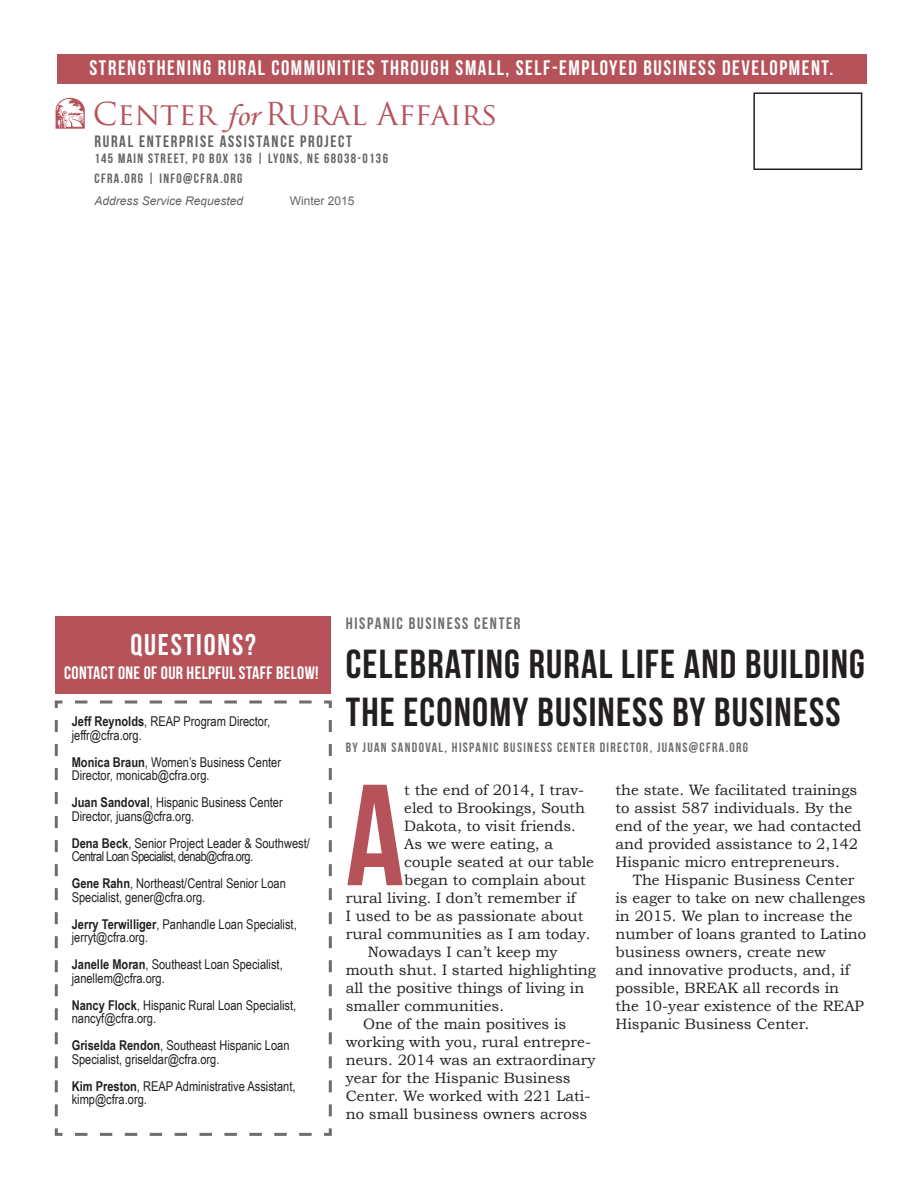
<style>
.page{position:relative;width:918px;height:1188px;background:#fff}
.page>*{position:absolute;margin:0;border:0;box-sizing:border-box;transform-origin:0 0}
.t1{font:143.55px "Bebas Neue";color:#b5525a}
.t2{font:40.5px/48.6px "Bebas Neue";letter-spacing:.03em;color:#231f20}
.t3{font:30.75px "Trajan Pro";color:#b5525a}
.t4{font:30px "Bebas Neue";letter-spacing:.06em;color:#fff}
.t5{font:21px "Bebas Neue";letter-spacing:.075em;color:#fff}
.t6{font:18px "Bebas Neue";letter-spacing:.02em;color:#fff}
.t7{font:16.5px "Bebas Neue";letter-spacing:.1em;color:#636366}
.t8{font:16.5px "Bebas Neue";letter-spacing:.1em;color:#6c6d70}
.t9{font:15px/18px "Bookman Old Style";color:#231f20}
.t10{font:13.5px/13.5px "Arial Narrow";color:#231f20}
.t11{font:13.5px/13.5px "Arial Narrow";letter-spacing:-.04em;color:#231f20}
.t12{font:13.5px/19.8px "Bebas Neue";letter-spacing:.1em;color:#636366}
.t13{font:13.5px "Bebas Neue";letter-spacing:.1em;color:#6c6d70}
.t14{font:italic 12px "Arial";color:#636366}
.t15{font:12px "Arial";color:#636366}
.s1{font-family:"Monotype Corsiva"}
.s2{font-weight:700}
</style>
<div class="page">
<svg style="left:54px;top:700px;width:278px;height:436px"></svg>
<div style="left:753px;top:92px;width:109px;height:78px;border:2px solid #231f20"></div>
<div style="left:57px;top:54px;width:810px;height:30px;background:#b5525a"></div>
<div style="left:56px;top:616px;width:275px;height:77px;background:#b5525a"></div>
<svg style="left:56px;top:98px;width:29px;height:31px"></svg>
<h3 class="t5" style="left:90px;top:56px;width:745px">STRENGTHENING RURAL COMMUNITIES THROUGH SMALL, SELF-EMPLOYED BUSINESS DEVELOPMENT.</h3>
<h3 class="t3" style="left:93px;top:94px;width:406px">Center <span class="s1">for</span> Rural Affairs</h3>
<p class="t7" style="left:95px;top:132px;width:259px">RURAL ENTERPRISE ASSISTANCE PROJECT</p>
<p class="t12" style="left:95px;top:148px;width:295px">145 MAIN STREET, PO BOX 136 | LYONS, NE 68038-0136<br>CFRA.ORG | INFO@CFRA.ORG</p>
<p class="t14" style="left:95px;top:193px;width:150px">Address Service Requested</p>
<p class="t15" style="left:290px;top:193px;width:66px">Winter 2015</p>
<h3 class="t4" style="left:130px;top:628px;width:127px">QUESTIONS?</h3>
<p class="t6" style="left:64px;top:662px;width:256px">CONTACT ONE OF OUR HELPFUL STAFF BELOW!</p>
<p class="t10" style="left:72px;top:714px;width:200px"><span class="s2">Jeff Reynolds</span>, REAP Program Director, jeffr@cfra.org.</p>
<p class="t10" style="left:72px;top:755px;width:211px"><span class="s2">Monica Braun</span>, Women’s Business Center<br>Director, monicab@cfra.org.</p>
<p class="t10" style="left:72px;top:795px;width:213px"><span class="s2">Juan Sandoval</span>, Hispanic Business Center<br>Director, juans@cfra.org.</p>
<p class="t11" style="left:72px;top:836px;width:240px"><span class="s2">Dena Beck</span>, Senior Project Leader &amp; Southwest/<br>Central Loan Specialist, denab@cfra.org.</p>
<p class="t10" style="left:72px;top:876px;width:216px"><span class="s2">Gene Rahn</span>, Northeast/Central Senior Loan<br>Specialist, gener@cfra.org.</p>
<p class="t10" style="left:72px;top:917px;width:227px"><span class="s2">Jerry Terwilliger</span>, Panhandle Loan Specialist, jerryt@cfra.org.</p>
<p class="t10" style="left:72px;top:957px;width:213px"><span class="s2">Janelle Moran</span>, Southeast Loan Specialist, janellem@cfra.org.</p>
<p class="t10" style="left:72px;top:998px;width:226px"><span class="s2">Nancy Flock</span>, Hispanic Rural Loan Specialist, nancyf@cfra.org.</p>
<p class="t10" style="left:72px;top:1038px;width:219px"><span class="s2">Griselda Rendon</span>, Southeast Hispanic Loan<br>Specialist, griseldar@cfra.org.</p>
<p class="t10" style="left:72px;top:1079px;width:225px"><span class="s2">Kim Preston</span>, REAP Administrative Assistant, kimp@cfra.org.</p>
<p class="t8" style="left:346px;top:614px;width:176px">HISPANIC BUSINESS CENTER</p>
<h2 class="t2" style="left:346px;top:639px;width:521px">CELEBRATING RURAL LIFE AND BUILDING<br>THE ECONOMY BUSINESS BY BUSINESS</h2>
<p class="t13" style="left:346px;top:740px;width:404px">BY JUAN SANDOVAL, HISPANIC BUSINESS CENTER DIRECTOR, JUANS@CFRA.ORG</p>
<h1 class="t1" style="left:346px;top:757px;width:60px">A</h1>
<p class="t9" style="left:404px;top:781px;width:181px">t the end of 2014, I trav-</p>
<p class="t9" style="left:615px;top:781px;width:248px">the state. We facilitated trainings to assist 587 individuals. By the end of the year, we had contacted and provided assistance to 2,142<br>Hispanic micro entrepreneurs.</p>
<p class="t9" style="left:615px;top:871px;width:252px;text-indent:17px">The Hispanic Business Center is eager to take on new challenges in 2015. We plan to increase the number of loans granted to Latino business owners, create new<br>and innovative products, and, if possible, BREAK all records in the 10-year existence of the REAP<br>Hispanic Business Center.</p>
<p class="t9" style="left:404px;top:799px;width:183px">eled to Brookings, South</p>
<p class="t9" style="left:404px;top:817px;width:173px">Dakota, to visit friends.</p>
<p class="t9" style="left:404px;top:835px;width:150px">As we were eating, a</p>
<p class="t9" style="left:404px;top:853px;width:191px">couple seated at our table</p>
<p class="t9" style="left:404px;top:871px;width:183px">began to complain about</p>
<p class="t9" style="left:346px;top:889px;width:231px">rural living. I don’t remember if</p>
<p class="t9" style="left:346px;top:907px;width:239px">I used to be as passionate about</p>
<p class="t9" style="left:346px;top:925px;width:246px">rural communities as I am today.</p>
<p class="t9" style="left:368px;top:943px;width:191px">Nowadays I can’t keep my</p>
<p class="t9" style="left:346px;top:961px;width:252px">mouth shut. I started highlighting</p>
<p class="t9" style="left:346px;top:979px;width:240px">all the positive things of living in</p>
<p class="t9" style="left:346px;top:997px;width:160px">smaller communities.</p>
<p class="t9" style="left:363px;top:1015px;width:205px">One of the main positives is</p>
<p class="t9" style="left:346px;top:1033px;width:247px">working with you, rural entrepre-</p>
<p class="t9" style="left:346px;top:1051px;width:251px">neurs. 2014 was an extraordinary</p>
<p class="t9" style="left:346px;top:1069px;width:226px">year for the Hispanic Business</p>
<p class="t9" style="left:346px;top:1087px;width:246px">Center. We worked with 221 Lati-</p>
<p class="t9" style="left:346px;top:1105px;width:243px">no small business owners across</p>
</div>
